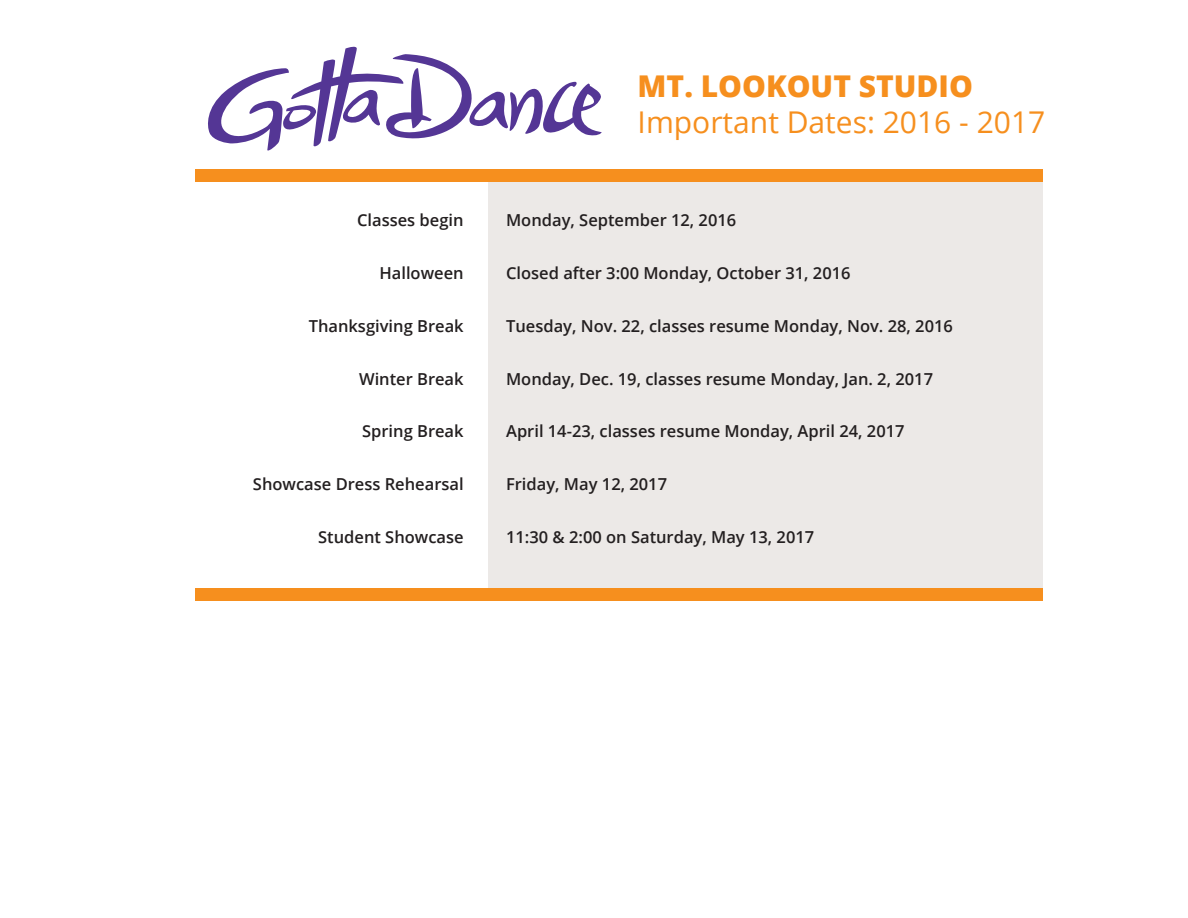
<style>
.page{position:relative;width:1188px;height:918px;background:#fff}
.page>*{position:absolute;margin:0;border:0;box-sizing:border-box;transform-origin:0 0}
.t1{font:30px "Open Sans";color:#f68f1e}
.t2{font:800 30px "Open Sans";color:#f68f1e}
.t3{font:600 16.5px "Open Sans";color:#231f20}
</style>
<div class="page">
<div style="left:488px;top:181px;width:554px;height:408px;background:#ece9e7"></div>
<svg style="left:208px;top:46px;width:394px;height:105px"></svg>
<div style="left:195px;top:169px;width:848px;height:12px;background:#f68f1e"></div>
<div style="left:195px;top:588px;width:848px;height:13px;background:#f68f1e"></div>
<h1 class="t2" style="left:638px;top:64px;width:337px">MT. LOOKOUT STUDIO</h1>
<h1 class="t1" style="left:638px;top:102px;width:409px">Important Dates: 2016 - 2017</h1>
<p class="t3" style="left:357px;top:209px;width:108px">Classes begin</p>
<p class="t3" style="left:506px;top:209px;width:232px">Monday, September 12, 2016</p>
<p class="t3" style="left:379px;top:262px;width:86px">Halloween</p>
<p class="t3" style="left:506px;top:262px;width:346px">Closed after 3:00 Monday, October 31, 2016</p>
<p class="t3" style="left:309px;top:314px;width:157px">Thanksgiving Break</p>
<p class="t3" style="left:506px;top:314px;width:448px">Tuesday, Nov. 22, classes resume Monday, Nov. 28, 2016</p>
<p class="t3" style="left:359px;top:367px;width:106px">Winter Break</p>
<p class="t3" style="left:506px;top:367px;width:429px">Monday, Dec. 19, classes resume Monday, Jan. 2, 2017</p>
<p class="t3" style="left:362px;top:420px;width:103px">Spring Break</p>
<p class="t3" style="left:506px;top:420px;width:400px">April 14-23, classes resume Monday, April 24, 2017</p>
<p class="t3" style="left:253px;top:473px;width:212px">Showcase Dress Rehearsal</p>
<p class="t3" style="left:506px;top:473px;width:163px">Friday, May 12, 2017</p>
<p class="t3" style="left:318px;top:526px;width:147px">Student Showcase</p>
<p class="t3" style="left:506px;top:526px;width:310px">11:30 &amp; 2:00 on Saturday, May 13, 2017</p>
</div>
